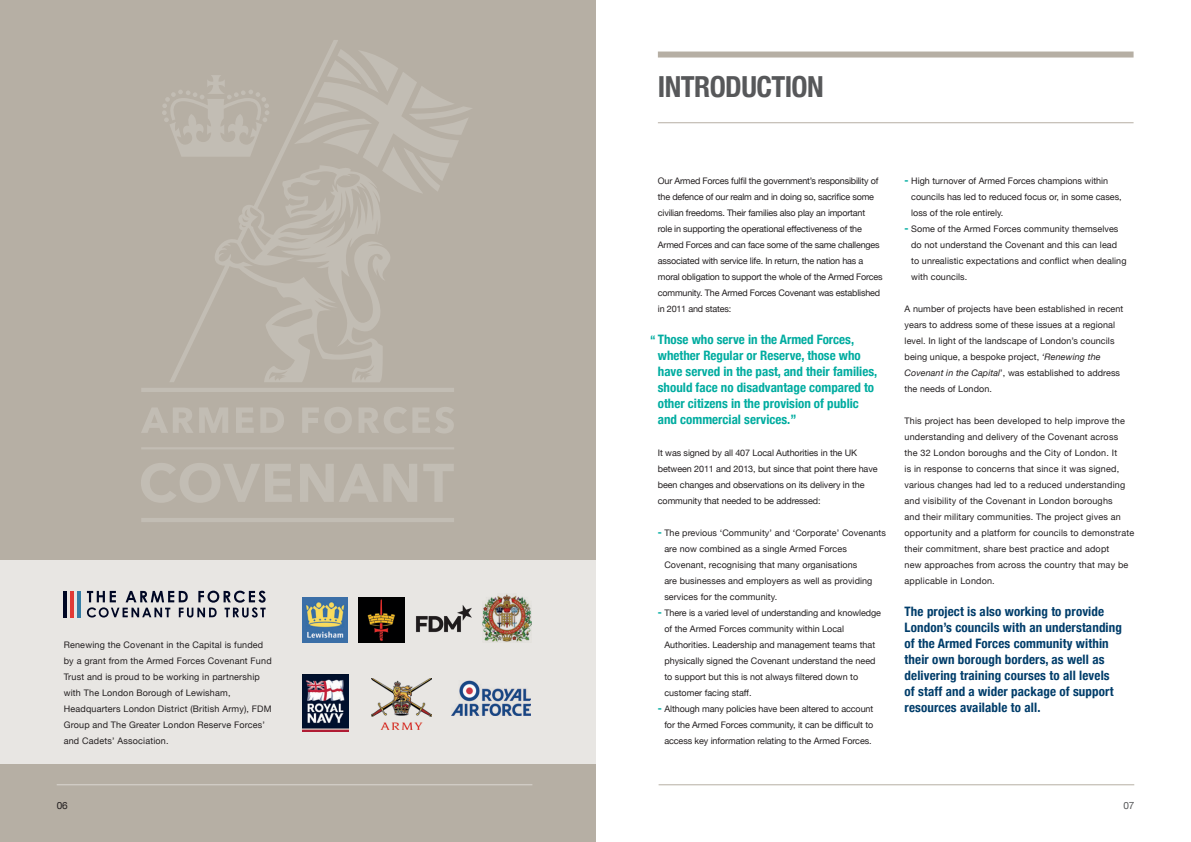
<style>
.page{position:relative;width:1191px;height:842px;background:#fff}
.page>*{position:absolute;margin:0;border:0;box-sizing:border-box;transform-origin:0 0}
.t1{font:700 condensed 29px "Helvetica Neue";letter-spacing:-.02em;color:#57585a}
.t2{font:700 condensed 13px/16px "Helvetica Neue";letter-spacing:.01em;color:#003d6a}
.t3{font:700 condensed 13px/16px "Helvetica Neue";color:#00aca0}
.t4{font:10px "Helvetica Neue";color:#57585a}
.t5{font:10px "Helvetica Neue";color:#231f20}
.t6{font:9px/16px "Helvetica Neue";letter-spacing:.01em;color:#231f20}
.t7{font:9px/16px "Helvetica Neue";letter-spacing:-.02em;color:#231f20}
.t8{font:9px/16px "Helvetica Neue";letter-spacing:-.01em;color:#231f20}
.s1{font-size:12px}
.s2{font-weight:700;font-stretch:condensed;font-size:11px;color:#00aca0}
.s3{font-style:italic}
</style>
<div class="page">
<div style="left:0;top:0;width:595px;height:842px;background:#b6afa4"></div>
<div style="left:0;top:560px;width:599px;height:204px;background:#e8e6e3"></div>
<svg style="left:141px;top:40px;width:331px;height:482px"></svg>
<div style="left:658px;top:52px;width:475px;height:6px;background:#b6afa4"></div>
<hr style="left:658px;top:122px;width:475px;height:1px;background:#b6afa4">
<hr style="left:658px;top:784px;width:476px;height:1px;background:#b6afa4">
<img style="left:302px;top:597px;width:45px;height:46px">
<img style="left:359px;top:597px;width:45px;height:46px">
<img style="left:482px;top:594px;width:49px;height:48px">
<img style="left:416px;top:605px;width:56px;height:28px">
<img style="left:372px;top:678px;width:59px;height:51px">
<hr style="left:78px;top:591px;width:3px;height:26px;background:#367ea5">
<hr style="left:71px;top:591px;width:3px;height:26px;background:#e13b36">
<hr style="left:64px;top:591px;width:3px;height:26px;background:#000724">
<svg style="left:87px;top:591px;width:179px;height:26px"></svg>
<img style="left:302px;top:675px;width:47px;height:57px">
<img style="left:451px;top:680px;width:80px;height:35px">
<hr style="left:57px;top:784px;width:475px;height:1px;background:#fff">
<p class="t6" style="left:64px;top:637px;width:209px">Renewing the Covenant in the Capital is funded by a grant from the Armed Forces Covenant Fund Trust and is proud to be working in partnership with The London Borough of Lewisham, Headquarters London District (British Army), FDM Group and The Greater London Reserve Forces’ and Cadets’ Association.</p>
<p class="t5" style="left:57px;top:798px;width:12px">06</p>
<h1 class="t1" style="left:658px;top:63px;width:167px">INTRODUCTION</h1>
<p class="t7" style="left:658px;top:173px;width:226px">Our Armed Forces fulfil the government’s responsibility of the defence of our realm and in doing so, sacrifice some civilian freedoms. Their families also play an important<br>role in supporting the operational effectiveness of the Armed Forces and can face some of the same challenges associated with service life. In return, the nation has a moral obligation to support the whole of the Armed Forces community. The Armed Forces Covenant was established in 2011 and states:</p>
<h2 class="t3" style="left:658px;top:331px;width:221px;text-indent:-8px"><span class="s1">“</span> Those who serve in the Armed Forces, whether Regular or Reserve, those who have served in the past, and their families, should face no disadvantage compared to other citizens in the provision of public and commercial services.”</h2>
<p class="t8" style="left:658px;top:445px;width:221px">It was signed by all 407 Local Authorities in the UK between 2011 and 2013, but since that point there have been changes and observations on its delivery in the community that needed to be addressed:</p>
<p class="t6" style="left:664px;top:525px;width:223px;text-indent:-6px"><span class="s2">-</span> The previous ‘Community’ and ‘Corporate’ Covenants are now combined as a single Armed Forces Covenant, recognising that many organisations<br>are businesses and employers as well as providing services for the community.</p>
<p class="t6" style="left:664px;top:605px;width:218px;text-indent:-6px"><span class="s2">-</span> There is a varied level of understanding and knowledge of the Armed Forces community within Local Authorities. Leadership and management teams that physically signed the Covenant understand the need to support but this is not always filtered down to customer facing staff.</p>
<p class="t6" style="left:664px;top:701px;width:210px;text-align:justify;text-indent:-6px"><span class="s2">-</span> Although many policies have been altered to account for the Armed Forces community, it can be difficult to access key information relating to the Armed Forces.</p>
<p class="t6" style="left:911px;top:173px;width:212px;text-indent:-7px"><span class="s2">-</span> High turnover of Armed Forces champions within councils has led to reduced focus or, in some cases, loss of the role entirely.</p>
<p class="t6" style="left:911px;top:221px;width:217px;text-indent:-7px"><span class="s2">-</span> Some of the Armed Forces community themselves do not understand the Covenant and this can lead to unrealistic expectations and conflict when dealing with councils.</p>
<p class="t6" style="left:904px;top:301px;width:220px">A number of projects have been established in recent years to address some of these issues at a regional level. In light of the landscape of London’s councils being unique, a bespoke project, <span class="s3">‘Renewing the Covenant in the Capital</span>’, was established to address the needs of London.</p>
<p class="t6" style="left:904px;top:413px;width:231px">This project has been developed to help improve the understanding and delivery of the Covenant across<br>the 32 London boroughs and the City of London. It<br>is in response to concerns that since it was signed, various changes had led to a reduced understanding and visibility of the Covenant in London boroughs<br>and their military communities. The project gives an opportunity and a platform for councils to demonstrate their commitment, share best practice and adopt<br>new approaches from across the country that may be applicable in London.</p>
<p class="t2" style="left:904px;top:603px;width:219px">The project is also working to provide London’s councils with an understanding of the Armed Forces community within their own borough borders, as well as delivering training courses to all levels of staff and a wider package of support resources available to all.</p>
<p class="t4" style="left:1123px;top:798px;width:12px">07</p>
</div>
